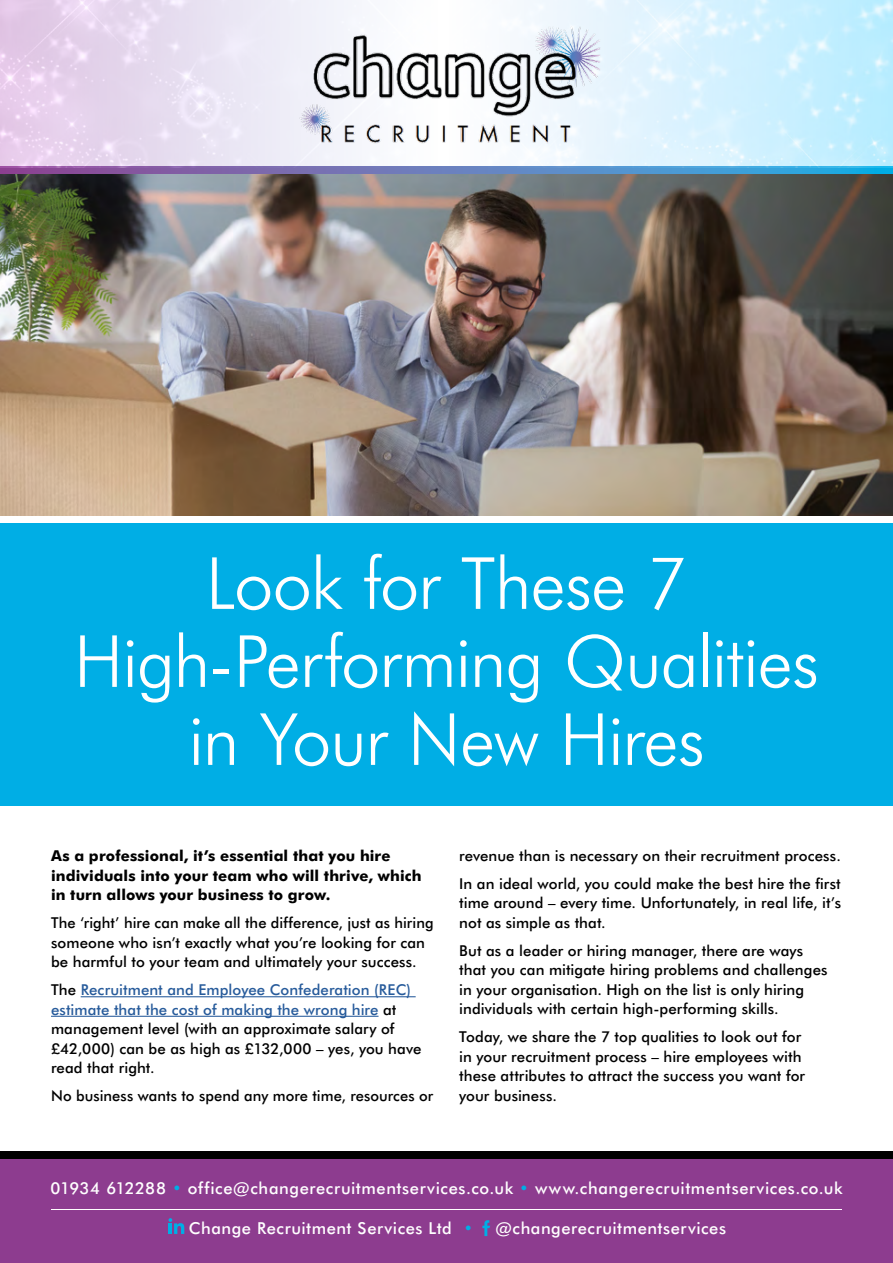
<style>
.page{position:relative;width:893px;height:1263px;background:#fff}
.page>*{position:absolute;margin:0;border:0;box-sizing:border-box;transform-origin:0 0}
.t1{font:300 72px/78px "Futura BT";letter-spacing:-.015em;color:#fff;text-align:center}
.t2{font:500 16.5px "Futura BT";letter-spacing:.035em;color:#fff}
.t3{font:500 15px/19.5px "Futura BT";letter-spacing:.005em;color:#000}
.t4{font:700 15px/19.5px "Futura BT";letter-spacing:.01em;color:#000}
.s1{color:#275b9b}
.s2{color:#00aee5}
</style>
<div class="page">
<svg style="left:0;top:167px;width:893px;height:8px;background:#637cb4"></svg>
<img style="left:0;top:0;width:893px;height:167px">
<img style="left:297px;top:17px;width:308px;height:150px">
<div style="left:0;top:1151px;width:893px;height:8px;background:#000"></div>
<div style="left:0;top:1159px;width:893px;height:104px;background:#8d3c8f"></div>
<svg style="left:482px;top:1220px;width:8px;height:16px"></svg>
<svg style="left:168px;top:1218px;width:16px;height:16px"></svg>
<hr style="left:51px;top:1209px;width:791px;height:1px;background:#fff">
<img style="left:0;top:175px;width:893px;height:341px">
<div style="left:0;top:523px;width:893px;height:283px;background:#00aee5"></div>
<hr style="left:81px;top:996px;width:335px;height:1px;background:#275b9b">
<hr style="left:51px;top:1016px;width:328px;height:1px;background:#275b9b">
<h1 class="t1" style="left:74px;top:544px;width:747px">Look for These 7<br>High-Performing Qualities in Your New Hires</h1>
<p class="t4" style="left:51px;top:846px;width:372px">As a professional, it’s essential that you hire individuals into your team who will thrive, which in turn allows your business to grow.</p>
<p class="t3" style="left:51px;top:913px;width:384px">The ‘right’ hire can make all the difference, just as hiring someone who isn’t exactly what you’re looking for can be harmful to your team and ultimately your success.</p>
<p class="t3" style="left:51px;top:980px;width:372px">The <span class="s1">Recruitment and Employee Confederation (REC) estimate that the cost of making the wrong hire</span> at management level (with an approximate salary of £42,000) can be as high as £132,000 – yes, you have read that right.</p>
<p class="t3" style="left:51px;top:1086px;width:384px">No business wants to spend any more time, resources or</p>
<p class="t3" style="left:459px;top:841px;width:383px;line-height:28px">revenue than is necessary on their recruitment process.<br>In an ideal world, you could make the best hire the first</p>
<p class="t3" style="left:459px;top:893px;width:383px">time around – every time. Unfortunately, in real life, it’s not as simple as that.</p>
<p class="t3" style="left:459px;top:940px;width:370px">But as a leader or hiring manager, there are ways that you can mitigate hiring problems and challenges in your organisation. High on the list is only hiring individuals with certain high-performing skills.</p>
<p class="t3" style="left:459px;top:1027px;width:347px">Today, we share the 7 top qualities to look out for in your recruitment process – hire employees with these attributes to attract the success you want for your business.</p>
<p class="t2" style="left:50px;top:1177px;width:794px">01934 612288 <span class="s2">•</span> office@changerecruitmentservices.co.uk <span class="s2">•</span> www.changerecruitmentservices.co.uk</p>
<p class="t2" style="left:189px;top:1218px;width:286px">Change Recruitment Services Ltd <span class="s2">•</span></p>
<p class="t2" style="left:495px;top:1218px;width:232px">@changerecruitmentservices</p>
</div>
